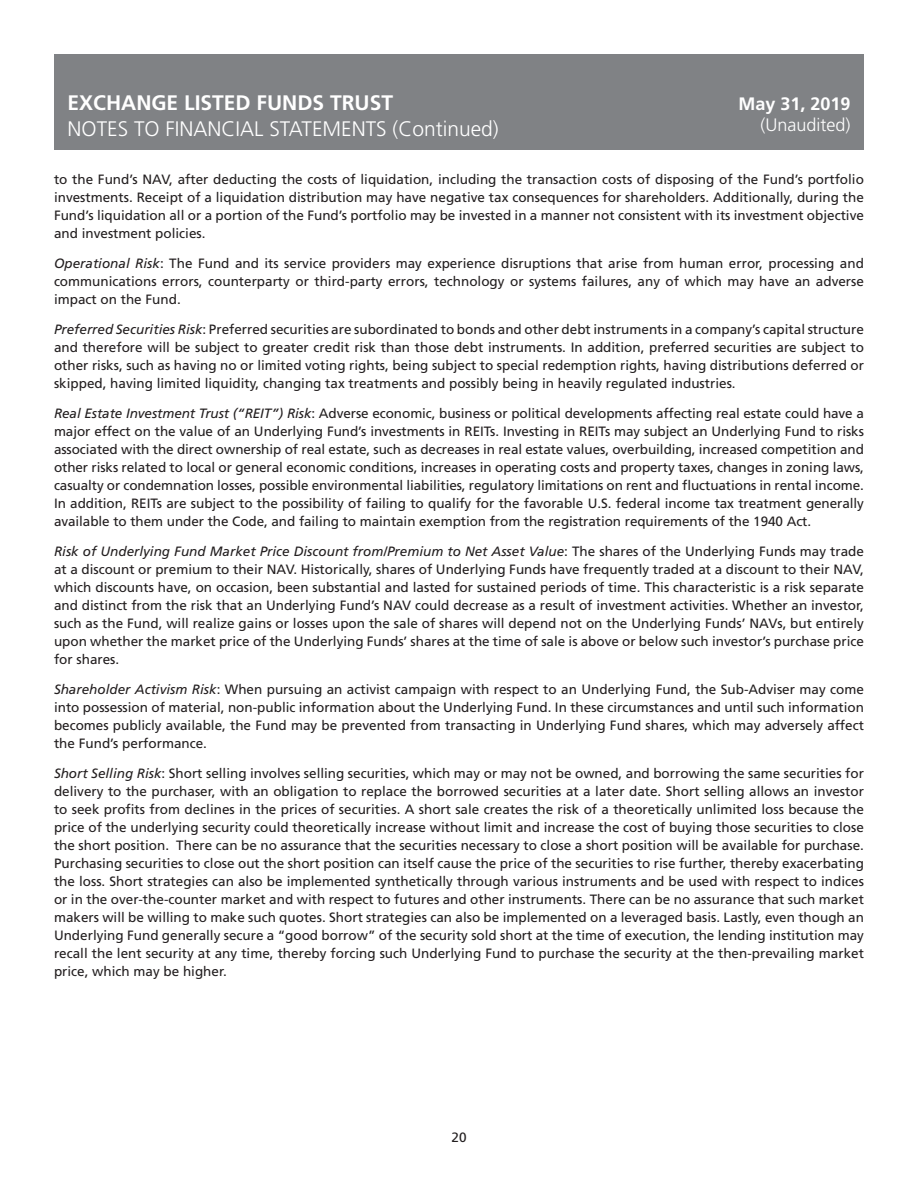
<style>
.page{position:relative;width:918px;height:1188px;background:#fff}
.page>*{position:absolute;margin:0;border:0;box-sizing:border-box;transform-origin:0 0}
.t1{font:300 21px "Frutiger LT Std";color:#fff}
.t2{font:700 21px "Frutiger LT Std";color:#fff}
.t3{font:300 18px "Frutiger LT Std";color:#fff}
.t4{font:700 18px "Frutiger LT Std";color:#fff}
.t5{font:13.5px/18px "Frutiger LT Std";color:#231f20;text-align:justify}
.s1{font-style:italic}
</style>
<div class="page">
<div style="left:54px;top:54px;width:810px;height:96px;background:#808285"></div>
<h1 class="t2" style="left:68px;top:94px;width:327px">EXCHANGE LISTED FUNDS TRUST</h1>
<h1 class="t1" style="left:68px;top:121px;width:433px">NOTES TO FINANCIAL STATEMENTS (Continued)</h1>
<h2 class="t4" style="left:738px;top:96px;width:114px">May 31, 2019</h2>
<h2 class="t3" style="left:760px;top:117px;width:92px">(Unaudited)</h2>
<p class="t5" style="left:54px;top:172px;width:812px">to the Fund’s NAV, after deducting the costs of liquidation, including the transaction costs of disposing of the Fund’s portfolio investments. Receipt of a liquidation distribution may have negative tax consequences for shareholders. Additionally, during the Fund’s liquidation all or a portion of the Fund’s portfolio may be invested in a manner not consistent with its investment objective and investment policies.</p>
<p class="t5" style="left:54px;top:256px;width:811px"><span class="s1">Operational Risk</span>: The Fund and its service providers may experience disruptions that arise from human error, processing and communications errors, counterparty or third-party errors, technology or systems failures, any of which may have an adverse impact on the Fund.</p>
<p class="t5" style="left:54px;top:322px;width:812px"><span class="s1">Preferred Securities Risk</span>: Preferred securities are subordinated to bonds and other debt instruments in a company’s capital structure and therefore will be subject to greater credit risk than those debt instruments. In addition, preferred securities are subject to other risks, such as having no or limited voting rights, being subject to special redemption rights, having distributions deferred or skipped, having limited liquidity, changing tax treatments and possibly being in heavily regulated industries.</p>
<p class="t5" style="left:54px;top:406px;width:812px"><span class="s1">Real Estate Investment Trust (“REIT”) Risk</span>: Adverse economic, business or political developments affecting real estate could have a major effect on the value of an Underlying Fund’s investments in REITs. Investing in REITs may subject an Underlying Fund to risks associated with the direct ownership of real estate, such as decreases in real estate values, overbuilding, increased competition and other risks related to local or general economic conditions, increases in operating costs and property taxes, changes in zoning laws, casualty or condemnation losses, possible environmental liabilities, regulatory limitations on rent and fluctuations in rental income.<br>In addition, REITs are subject to the possibility of failing to qualify for the favorable U.S. federal income tax treatment generally available to them under the Code , and failing to maintain exemption from the registration requirements of the 1940 Act .</p>
<p class="t5" style="left:54px;top:543px;width:812px"><span class="s1">Risk of Underlying Fund Market Price Discount from/Premium to Net Asset Value</span>: The shares of the Underlying Funds may trade at a discount or premium to their NAV. Historically, shares of Underlying Funds have frequently traded at a discount to their NAV, which discounts have, on occasion, been substantial and lasted for sustained periods of time. This characteristic is a risk separate and distinct from the risk that an Underlying Fund’s NAV could decrease as a result of investment activities. Whether an investor, such as the Fund, will realize gains or losses upon the sale of shares will depend not on the Underlying Funds’ NAVs, but entirely upon whether the market price of the Underlying Funds’ shares at the time of sale is above or below such investor’s purchase price for shares.</p>
<p class="t5" style="left:54px;top:681px;width:812px"><span class="s1">Shareholder Activism Risk</span>: When pursuing an activist campaign with respect to an Underlying Fund, the Sub-Adviser may come into possession of material, non-public information about the Underlying Fund. In these circumstances and until such information becomes publicly available, the Fund may be prevented from transacting in Underlying Fund shares, which may adversely affect the Fund’s performance.</p>
<p class="t5" style="left:54px;top:765px;width:812px"><span class="s1">Short Selling Risk</span>: Short selling involves selling securities, which may or may not be owned, and borrowing the same securities for delivery to the purchaser, with an obligation to replace the borrowed securities at a later date. Short selling allows an investor to seek profits from declines in the prices of securities. A short sale creates the risk of a theoretically unlimited loss because the price of the underlying security could theoretically increase without limit and increase the cost of buying those securities to close the short position. There can be no assurance that the securities necessary to close a short position will be available for purchase.<br>Purchasing securities to close out the short position can itself cause the price of the securities to rise further, thereby exacerbating the loss. Short strategies can also be implemented synthetically through various instruments and be used with respect to indices or in the over-the-counter market and with respect to futures and other instruments. There can be no assurance that such market makers will be willing to make such quotes. Short strategies can also be implemented on a leveraged basis. Lastly, even though an Underlying Fund generally secure a “good borrow” of the security sold short at the time of execution, the lending institution may recall the lent security at any time, thereby forcing such Underlying Fund to purchase the security at the then-prevailing market price, which may be higher.</p>
<p class="t5" style="left:451px;top:1130px;width:17px">20</p>
</div>
